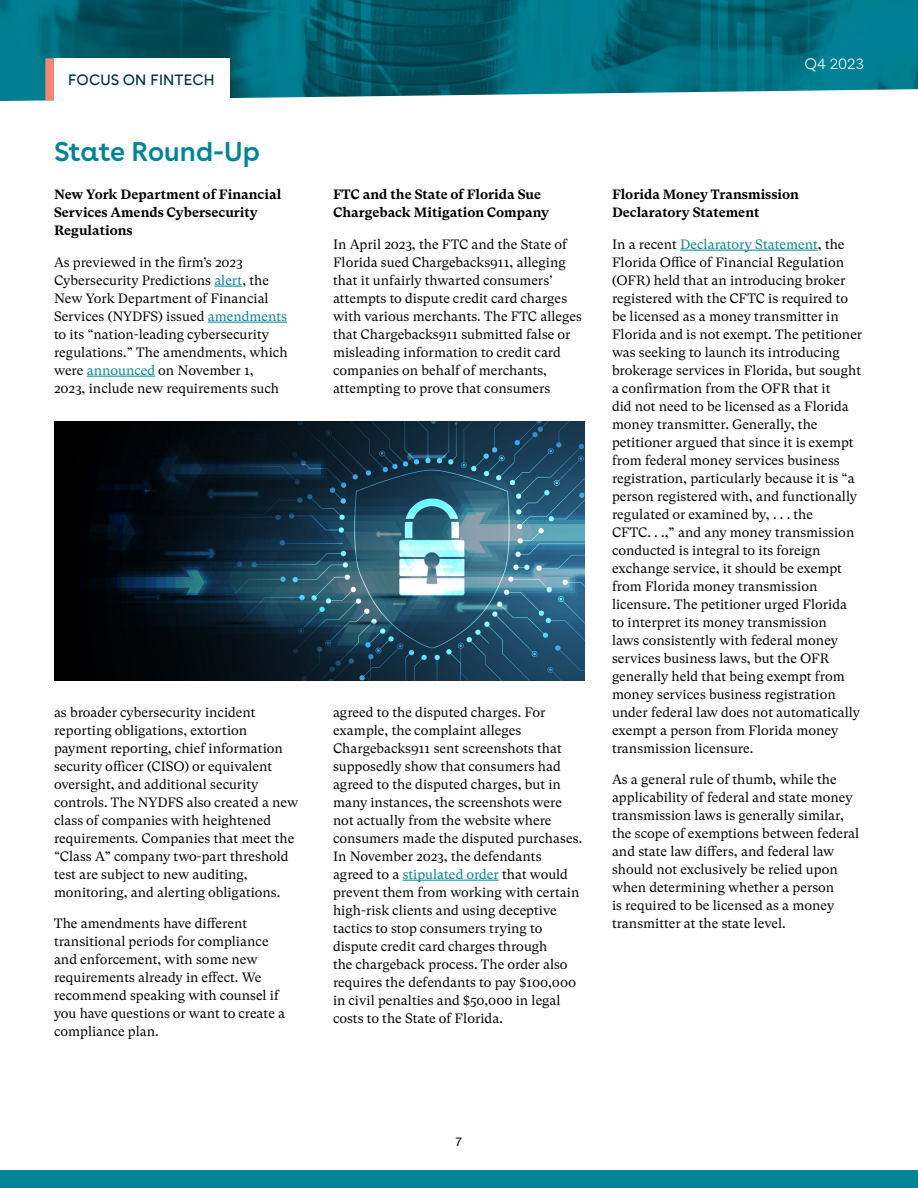
<style>
.page{position:relative;width:918px;height:1188px;background:#fff}
.page>*{position:absolute;margin:0;border:0;box-sizing:border-box;transform-origin:0 0}
.t1{font:600 27px "Buenos Aires";letter-spacing:-.01em;color:#008598}
.t2{font:15px "Buenos Aires";letter-spacing:.01em;color:#003644}
.t3{font:300 15px "Buenos Aires";color:#fff}
.t4{font:13.5px/18px "GT Super Text";color:#000}
.t5{font:700 13.5px/18px "GT Super Text";color:#000}
.t6{font:12px "Helvetica Neue";color:#000}
.s1{color:#008598}
</style>
<div class="page">
<img style="left:0;top:0;width:918px;height:101px">
<div style="left:54px;top:58px;width:176px;height:50px;background:#fff"></div>
<div style="left:45px;top:58px;width:9px;height:42px;background:#f58674"></div>
<div style="left:0;top:1171px;width:918px;height:17px;background:#008598"></div>
<svg style="left:214px;top:286px;width:28px;height:1px"></svg>
<hr style="left:208px;top:322px;width:79px;height:1px;background:#008598">
<hr style="left:87px;top:376px;width:68px;height:1px;background:#008598">
<hr style="left:403px;top:880px;width:96px;height:1px;background:#008598">
<hr style="left:680px;top:250px;width:138px;height:1px;background:#008598">
<img style="left:54px;top:421px;width:531px;height:259px">
<p class="t2" style="left:68px;top:68px;width:148px">FOCUS ON FINTECH</p>
<h1 class="t1" style="left:54px;top:129px;width:207px">State Round-Up</h1>
<p class="t5" style="left:54px;top:186px;width:229px">New York Department of Financial<br>Services Amends Cybersecurity<br>Regulations</p>
<p class="t4" style="left:54px;top:253px;width:235px">As previewed in the firm’s 2023<br>Cybersecurity Predictions <span class="s1">alert</span>, the New York Department of Financial Services (NYDFS) issued <span class="s1">amendments </span>to its “nation-leading cybersecurity regulations.” The amendments, which were <span class="s1">announced</span> on November 1, 2023, include new requirements such</p>
<p class="t4" style="left:54px;top:703px;width:246px">as broader cybersecurity incident reporting obligations, extortion payment reporting, chief information security officer (CISO) or equivalent oversight, and additional security controls. The NYDFS also created a new class of companies with heightened requirements. Companies that meet the “Class A” company two-part threshold test are subject to new auditing, monitoring, and alerting obligations.</p>
<p class="t4" style="left:54px;top:915px;width:233px">The amendments have different transitional periods for compliance and enforcement, with some new requirements already in effect. We recommend speaking with counsel if you have questions or want to create a compliance plan.</p>
<p class="t3" style="left:804px;top:52px;width:61px">Q4 2023</p>
<p class="t5" style="left:333px;top:186px;width:218px">FTC and the State of Florida Sue<br>Chargeback Mitigation Company</p>
<p class="t4" style="left:333px;top:235px;width:251px">In April 2023, the FTC and the State of Florida sued Chargebacks911, alleging that it unfairly thwarted consumers’ attempts to dispute credit card charges with various merchants. The FTC alleges that Chargebacks911 submitted false or misleading information to credit card companies on behalf of merchants, attempting to prove that consumers</p>
<p class="t4" style="left:333px;top:703px;width:251px">agreed to the disputed charges. For example, the complaint alleges Chargebacks911 sent screenshots that supposedly show that consumers had agreed to the disputed charges, but in many instances, the screenshots were not actually from the website where consumers made the disputed purchases.<br>In November 2023, the defendants agreed to a <span class="s1">stipulated order</span> that would prevent them from working with certain high-risk clients and using deceptive tactics to stop consumers trying to dispute credit card charges through<br>the chargeback process. The order also requires the defendants to pay $100,000 in civil penalties and $50,000 in legal costs to the State of Florida.</p>
<p class="t5" style="left:612px;top:186px;width:189px">Florida Money Transmission<br>Declaratory Statement</p>
<p class="t4" style="left:612px;top:235px;width:252px">In a recent <span class="s1">Declaratory Statement</span>, the Florida Office of Financial Regulation (OFR) held that an introducing broker registered with the CFTC is required to be licensed as a money transmitter in Florida and is not exempt. The petitioner was seeking to launch its introducing brokerage services in Florida, but sought a confirmation from the OFR that it<br>did not need to be licensed as a Florida money transmitter. Generally, the petitioner argued that since it is exempt from federal money services business registration, particularly because it is “a person registered with, and functionally regulated or examined by, . . . the<br>CFTC. . .,” and any money transmission conducted is integral to its foreign exchange service, it should be exempt from Florida money transmission licensure. The petitioner urged Florida to interpret its money transmission<br>laws consistently with federal money services business laws, but the OFR generally held that being exempt from money services business registration under federal law does not automatically exempt a person from Florida money transmission licensure.</p>
<p class="t4" style="left:612px;top:771px;width:249px">As a general rule of thumb, while the applicability of federal and state money transmission laws is generally similar, the scope of exemptions between federal and state law differs, and federal law should not exclusively be relied upon when determining whether a person<br>is required to be licensed as a money transmitter at the state level.</p>
<p class="t6" style="left:456px;top:1133px;width:8px">7</p>
</div>
